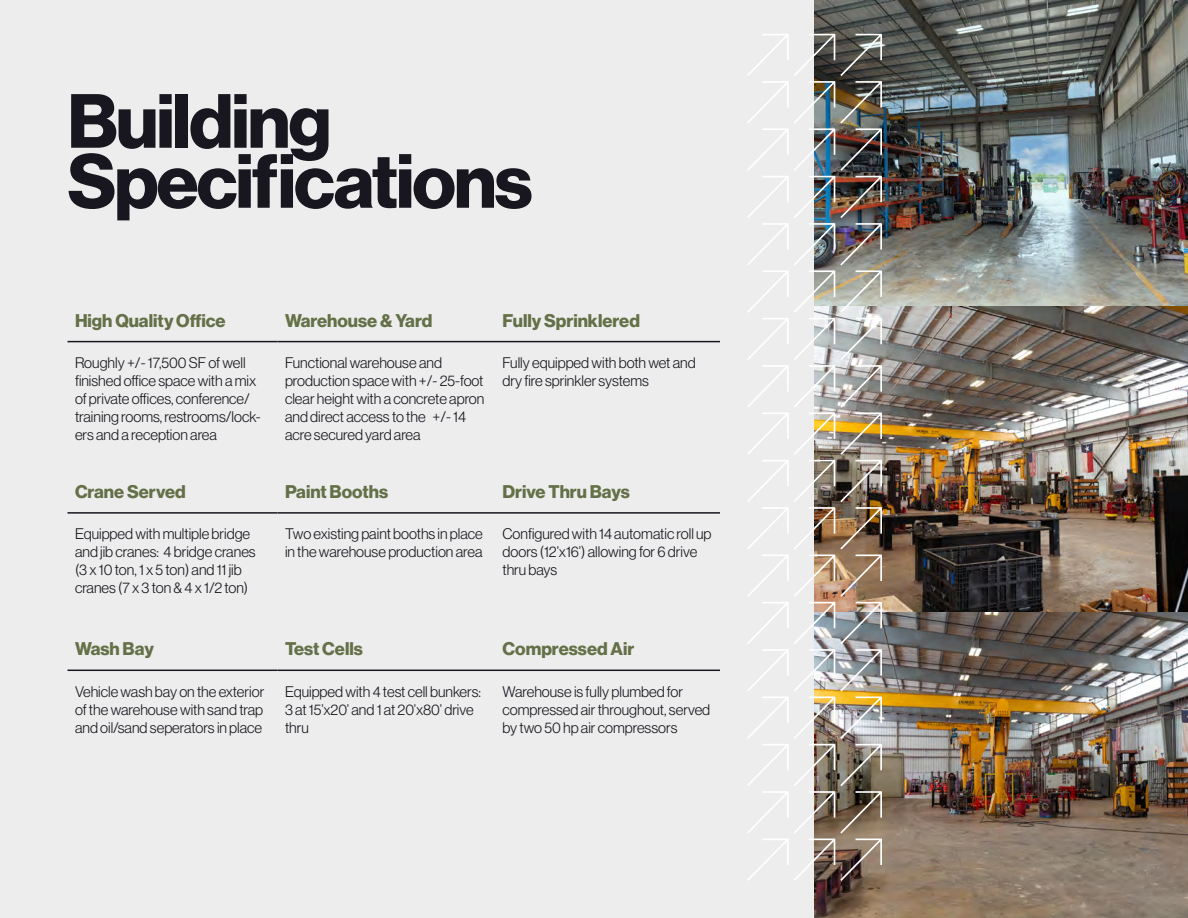
<style>
.page{position:relative;width:1188px;height:918px;background:#fff}
.page>*{position:absolute;margin:0;border:0;box-sizing:border-box;transform-origin:0 0}
.t1{font:75px/60px "N Haas Grotesk DS Pro 75 Bd";letter-spacing:-.025em;color:#18171f}
.t2{font:18px "N Haas Grotesk DS Pro 75 Bd";color:#647047}
.t3{font:15px/18px "N Haas Grotesk DS Pro 45 Lt";color:#18171f}
</style>
<div class="page">
<div style="left:0;top:0;width:814px;height:918px;background:#ededed"></div>
<img style="left:814px;top:0;width:374px;height:918px">
<img style="left:747px;top:34px;width:135px;height:847px">
<svg style="left:840px;top:34px;width:42px;height:42px;background:#62615c"></svg>
<hr style="left:68px;top:341px;width:210px;height:1px;background:#18171f">
<hr style="left:278px;top:341px;width:217px;height:1px;background:#18171f">
<hr style="left:495px;top:341px;width:225px;height:1px;background:#18171f">
<hr style="left:68px;top:512px;width:210px;height:2px;background:#18171f">
<hr style="left:278px;top:512px;width:217px;height:2px;background:#18171f">
<hr style="left:495px;top:512px;width:225px;height:2px;background:#18171f">
<hr style="left:68px;top:670px;width:210px;height:1px;background:#18171f">
<hr style="left:278px;top:670px;width:217px;height:1px;background:#18171f">
<hr style="left:495px;top:670px;width:225px;height:1px;background:#18171f">
<h1 class="t1" style="left:68px;top:93px;width:467px">Building<br>Specifications</h1>
<p class="t2" style="left:75px;top:310px;width:152px">High Quality Office</p>
<p class="t2" style="left:285px;top:310px;width:149px">Warehouse &amp; Yard</p>
<p class="t2" style="left:502px;top:310px;width:139px">Fully Sprinklered</p>
<p class="t3" style="left:75px;top:354px;width:187px">Roughly +/- 17,500 SF of well finished office space with a mix of private offices, conference/ training rooms, restrooms/lock&shy;ers and a reception area</p>
<p class="t3" style="left:285px;top:354px;width:201px">Functional warehouse and production space with +/- 25-foot clear height with a concrete apron and direct access to the +/- 14 acre secured yard area</p>
<p class="t3" style="left:502px;top:354px;width:195px">Fully equipped with both wet and dry fire sprinkler systems</p>
<p class="t2" style="left:75px;top:481px;width:112px">Crane Served</p>
<p class="t2" style="left:285px;top:481px;width:105px">Paint Booths</p>
<p class="t2" style="left:502px;top:481px;width:129px">Drive Thru Bays</p>
<p class="t3" style="left:75px;top:525px;width:182px">Equipped with multiple bridge and jib cranes: 4 bridge cranes (3 x 10 ton, 1 x 5 ton) and 11 jib cranes (7 x 3 ton &amp; 4 x 1/2 ton)</p>
<p class="t3" style="left:285px;top:525px;width:199px">Two existing paint booths in place in the warehouse production area</p>
<p class="t3" style="left:502px;top:525px;width:211px">Configured with 14 automatic roll up doors (12’x16’) allowing for 6 drive thru bays</p>
<p class="t2" style="left:75px;top:638px;width:80px">Wash Bay</p>
<p class="t2" style="left:285px;top:638px;width:79px">Test Cells</p>
<p class="t2" style="left:502px;top:638px;width:133px">Compressed Air</p>
<p class="t3" style="left:75px;top:683px;width:191px;text-align:justify">Vehicle wash bay on the exterior of the warehouse with sand trap and oil/sand seperators in place</p>
<p class="t3" style="left:285px;top:683px;width:198px">Equipped with 4 test cell bunkers:<br>3 at 15’x20’ and 1 at 20’x80’ drive thru</p>
<p class="t3" style="left:502px;top:683px;width:209px">Warehouse is fully plumbed for compressed air throughout, served by two 50 hp air compressors</p>
</div>
